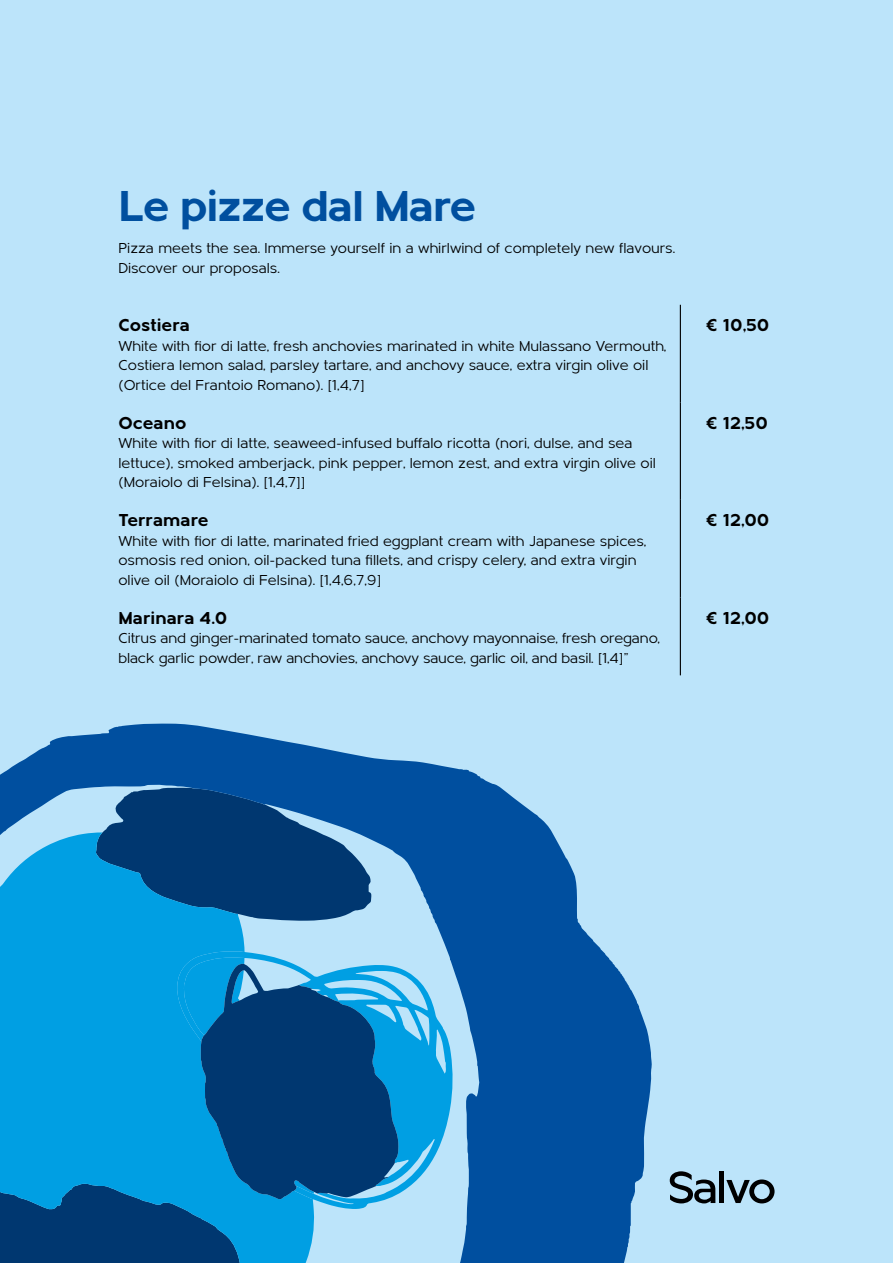
<style>
.page{position:relative;width:893px;height:1263px;background:#bce4fa}
.page>*{position:absolute;margin:0;border:0;box-sizing:border-box;transform-origin:0 0}
.t1{font:700 45px "Metrisch";letter-spacing:-.03em;color:#004f9f}
.t2{font:700 18px "Metrisch";color:#000}
.t3{font:15px/19.5px "Metrisch";color:#000}
</style>
<div class="page">
<svg style="left:670px;top:1171px;width:45px;height:32px"></svg>
<div style="left:719px;top:1172px;width:5px;height:31px;background:#000"></div>
<svg style="left:726px;top:1179px;width:48px;height:24px"></svg>
<svg style="left:0;top:723px;width:652px;height:540px"></svg>
<hr style="left:680px;top:305px;width:1px;height:97px;background:#000">
<hr style="left:680px;top:402px;width:1px;height:98px;background:#000">
<hr style="left:680px;top:500px;width:1px;height:97px;background:#000">
<hr style="left:680px;top:597px;width:1px;height:78px;background:#000">
<h1 class="t1" style="left:118px;top:180px;width:360px">Le pizze dal Mare</h1>
<p class="t3" style="left:118px;top:239px;width:558px">Pizza meets the sea. Immerse yourself in a whirlwind of completely new flavours.<br>Discover our proposals.</p>
<p class="t2" style="left:118px;top:315px;width:73px">Costiera</p>
<p class="t3" style="left:118px;top:336px;width:549px">White with fior di latte, fresh anchovies marinated in white Mulassano Vermouth,<br>Costiera lemon salad, parsley tartare, and anchovy sauce, extra virgin olive oil (Ortice del Frantoio Romano). [1,4,7]</p>
<p class="t2" style="left:118px;top:412px;width:70px">Oceano</p>
<p class="t3" style="left:118px;top:433px;width:539px">White with fior di latte, seaweed-infused buffalo ricotta (nori, dulse, and sea lettuce), smoked amberjack, pink pepper, lemon zest, and extra virgin olive oil (Moraiolo di Felsina). [1,4,7]]</p>
<p class="t2" style="left:118px;top:510px;width:92px">Terramare</p>
<p class="t3" style="left:118px;top:531px;width:529px">White with fior di latte, marinated fried eggplant cream with Japanese spices, osmosis red onion, oil-packed tuna fillets, and crispy celery, and extra virgin olive oil (Moraiolo di Felsina). [1,4,6,7,9]</p>
<p class="t2" style="left:118px;top:607px;width:111px">Marinara 4.0</p>
<p class="t3" style="left:118px;top:628px;width:543px">Citrus and ginger-marinated tomato sauce, anchovy mayonnaise, fresh oregano, black garlic powder, raw anchovies, anchovy sauce, garlic oil, and basil. [1,4]”</p>
<p class="t2" style="left:706px;top:315px;width:65px">€ 10,50</p>
<p class="t2" style="left:706px;top:412px;width:64px">€ 12,50</p>
<p class="t2" style="left:706px;top:510px;width:65px">€ 12,00</p>
<p class="t2" style="left:706px;top:607px;width:65px">€ 12,00</p>
</div>
